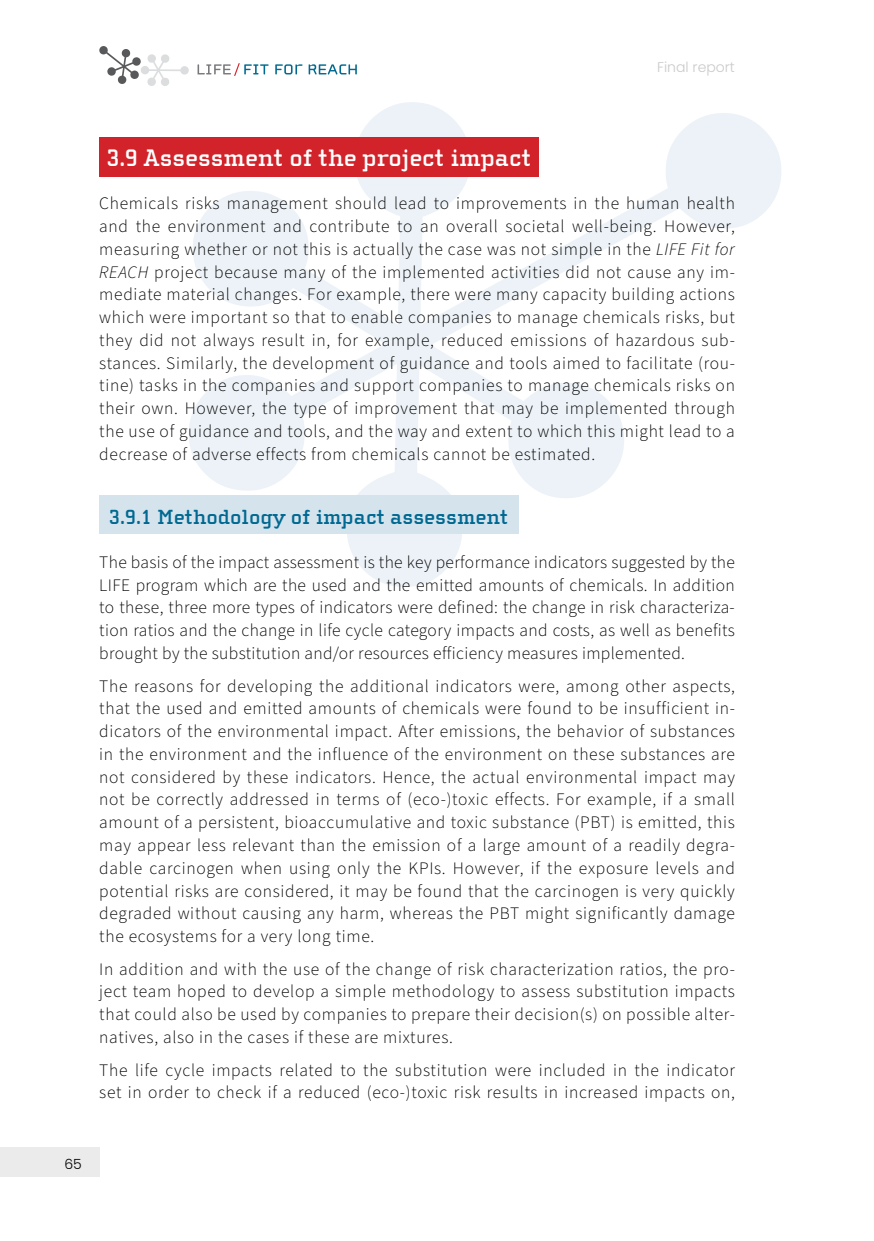
<style>
.page{position:relative;width:874px;height:1241px;background:#fff}
.page>*{position:absolute;margin:0;border:0;box-sizing:border-box;transform-origin:0 0}
.t1{font:700 24.5px "Cholla Slab OT";color:#fff}
.t2{font:700 21px "Cholla Slab OT";color:#006991}
.t3{font:300 17.5px/22.8px "Source Sans Pro";letter-spacing:.04em;color:#000;text-align:justify}
.t4{font:300 14px "Poppins";color:#c9cacc}
.t5{font:300 14px "Poppins";color:#000}
.s1{font-style:italic}
</style>
<div class="page">
<div style="left:0;top:1146px;width:99px;height:30px;background:#ebebec"></div>
<svg style="left:197px;top:63px;width:159px;height:13px"></svg>
<svg style="left:99px;top:46px;width:90px;height:40px"></svg>
<svg style="left:188px;top:102px;width:593px;height:485px"></svg>
<div style="left:99px;top:495px;width:419px;height:38px;background:#d5e3ed"></div>
<div style="left:99px;top:137px;width:439px;height:40px;background:#d2232a"></div>
<p class="t4" style="left:656px;top:59px;width:79px">Final report</p>
<h1 class="t1" style="left:107px;top:144px;width:426px">3.9 Assessment of the project impact</h1>
<p class="t3" style="left:99px;top:192px;width:637px">Chemicals risks management should lead to improvements in the human health and the environment and contribute to an overall societal well-being. However, measuring whether or not this is actually the case was not simple in the <span class="s1">LIFE Fit for REACH</span> project because many of the implemented activities did not cause any im&shy;mediate material changes. For example, there were many capacity building actions which were important so that to enable companies to manage chemicals risks, but they did not always result in, for example, reduced emissions of hazardous sub&shy;stances. Similarly, the development of guidance and tools aimed to facilitate (rou&shy;tine) tasks in the companies and support companies to manage chemicals risks on their own. However, the type of improvement that may be implemented through the use of guidance and tools, and the way and extent to which this might lead to a decrease of adverse effects from chemicals cannot be estimated.</p>
<p class="t2" style="left:109px;top:505px;width:400px">3.9.1 Methodology of impact assessment</p>
<p class="t3" style="left:99px;top:551px;width:637px">The basis of the impact assessment is the key performance indicators suggested by the LIFE program which are the used and the emitted amounts of chemicals. In addition to these, three more types of indicators were defined: the change in risk characteriza&shy;tion ratios and the change in life cycle category impacts and costs, as well as benefits brought by the substitution and/or resources efficiency measures implemented.</p>
<p class="t3" style="left:99px;top:675px;width:637px">The reasons for developing the additional indicators were, among other aspects, that the used and emitted amounts of chemicals were found to be insufficient in&shy;dicators of the environmental impact. After emissions, the behavior of substances in the environment and the influence of the environment on these substances are not considered by these indicators. Hence, the actual environmental impact may not be correctly addressed in terms of (eco-)toxic effects. For example, if a small amount of a persistent, bioaccumulative and toxic substance (PBT) is emitted, this may appear less relevant than the emission of a large amount of a readily degra&shy;dable carcinogen when using only the KPIs. However, if the exposure levels and potential risks are considered, it may be found that the carcinogen is very quickly degraded without causing any harm, whereas the PBT might significantly damage the ecosystems for a very long time.</p>
<p class="t3" style="left:99px;top:957px;width:636px">In addition and with the use of the change of risk characterization ratios, the pro&shy;ject team hoped to develop a simple methodology to assess substitution impacts that could also be used by companies to prepare their decision(s) on possible alter&shy;natives, also in the cases if these are mixtures.</p>
<p class="t3" style="left:99px;top:1058px;width:636px">The life cycle impacts related to the substitution were included in the indicator set in order to check if a reduced (eco-)toxic risk results in increased impacts on,</p>
<p class="t5" style="left:64px;top:1155px;width:19px">65</p>
</div>
